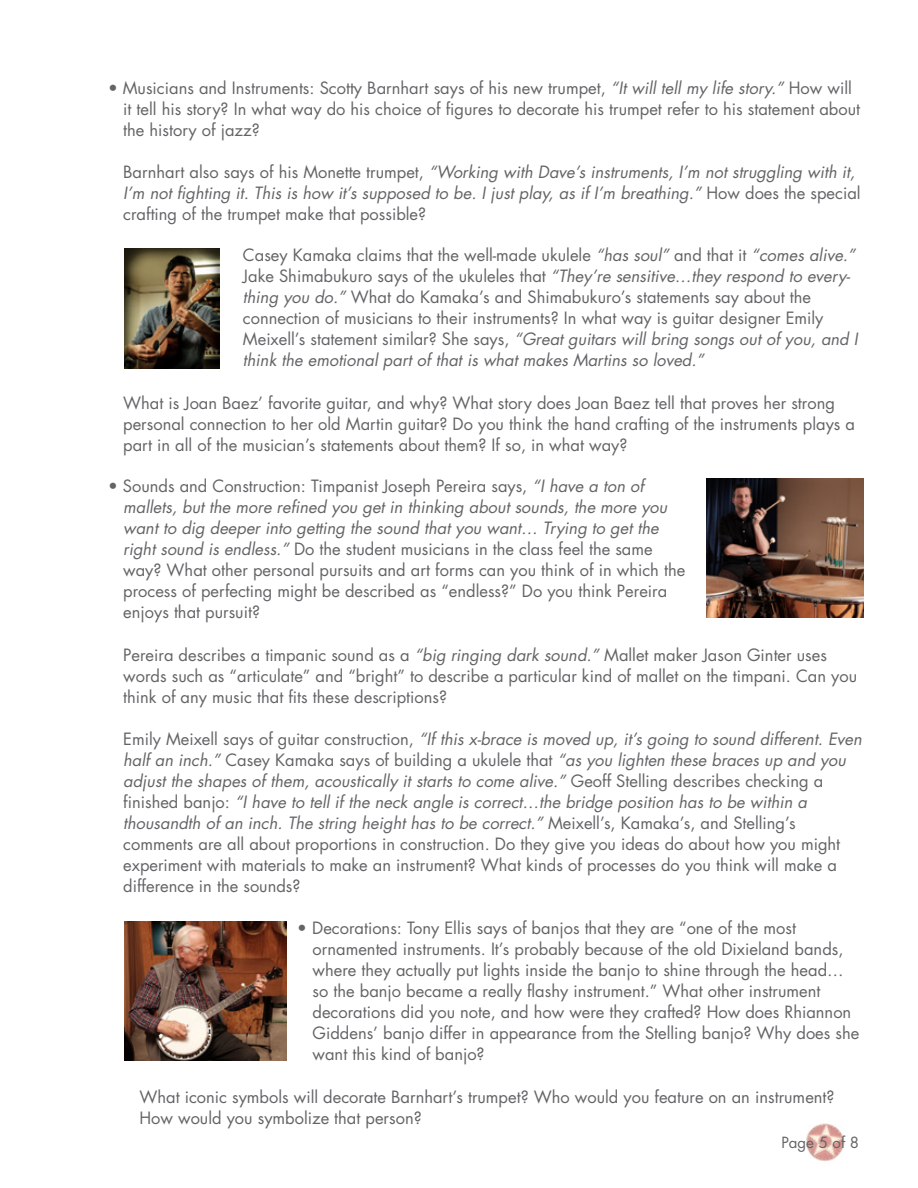
<style>
.page{position:relative;width:918px;height:1188px;background:#fff}
.page>*{position:absolute;margin:0;border:0;box-sizing:border-box;transform-origin:0 0}
.t1{font:16.5px/21px "Futura";color:#636466}
.t2{font:italic 16.5px/21px "Futura";color:#636466}
.t3{font:15px "Futura";color:#636466}
.s1{font-style:italic}
.s2{font-style:normal}
</style>
<div class="page">
<img style="left:806px;top:1123px;width:39px;height:38px">
<img style="left:707px;top:479px;width:157px;height:138px">
<img style="left:124px;top:248px;width:95px;height:120px">
<img style="left:124px;top:922px;width:162px;height:138px">
<p class="t1" style="left:123px;top:77px;width:738px;text-indent:-15px">• Musicians and Instruments: Scotty Barnhart says of his new trumpet, <span class="s1">“It will tell my life story.”</span> How will it tell his story? In what way do his choice of figures to decorate his trumpet refer to his statement about the history of jazz?</p>
<p class="t2" style="left:123px;top:161px;width:739px"><span class="s2">Barnhart also says of his Monette trumpet,</span> “Working with Dave’s instruments, I’m not struggling with it,<br>I’m not fighting it. This is how it’s supposed to be. I just play, as if I’m breathing.” <span class="s2">How does the special crafting of the trumpet make that possible?</span></p>
<p class="t1" style="left:243px;top:245px;width:616px">Casey Kamaka claims that the well-made ukulele <span class="s1">“has soul”</span> and that it <span class="s1">“comes alive.” </span>Jake Shimabukuro says of the ukuleles that <span class="s1">“They’re sensitive…they respond to every&shy;thing you do.”</span> What do Kamaka’s and Shimabukuro’s statements say about the connection of musicians to their instruments? In what way is guitar designer Emily Meixell’s statement similar? She says, <span class="s1">“Great guitars will bring songs out of you, and I think the emotional part of that is what makes Martins so loved.”</span></p>
<p class="t1" style="left:123px;top:393px;width:733px">What is Joan Baez’ favorite guitar, and why? What story does Joan Baez tell that proves her strong personal connection to her old Martin guitar? Do you think the hand crafting of the instruments plays a part in all of the musician’s statements about them? If so, in what way?</p>
<p class="t1" style="left:123px;top:475px;width:564px;text-indent:-15px">• Sounds and Construction: Timpanist Joseph Pereira says, <span class="s1">“I have a ton of mallets, but the more refined you get in thinking about sounds, the more you want to dig deeper into getting the sound that you want… Trying to get the right sound is endless.”</span> Do the student musicians in the class feel the same way? What other personal pursuits and art forms can you think of in which the process of perfecting might be described as “endless?” Do you think Pereira enjoys that pursuit?</p>
<p class="t1" style="left:123px;top:644px;width:735px">Pereira describes a timpanic sound as a <span class="s1">“big ringing dark sound.”</span> Mallet maker Jason Ginter uses words such as “articulate” and “bright” to describe a particular kind of mallet on the timpani. Can you think of any music that fits these descriptions?</p>
<p class="t1" style="left:123px;top:728px;width:740px">Emily Meixell says of guitar construction, <span class="s1">“If this x-brace is moved up, it’s going to sound different. Even half an inch.”</span> Casey Kamaka says of building a ukulele that <span class="s1">“as you lighten these braces up and you adjust the shapes of them, acoustically it starts to come alive.”</span> Geoff Stelling describes checking a finished banjo: <span class="s1">“I have to tell if the neck angle is correct…the bridge position has to be within a thousandth of an inch. The string height has to be correct.”</span> Meixell’s, Kamaka’s, and Stelling’s comments are all about proportions in construction. Do they give you ideas do about how you might experiment with materials to make an instrument? What kinds of processes do you think will make a difference in the sounds?</p>
<p class="t1" style="left:313px;top:918px;width:548px;text-indent:-15px">• Decorations: Tony Ellis says of banjos that they are “one of the most ornamented instruments. It’s probably because of the old Dixieland bands, where they actually put lights inside the banjo to shine through the head… so the banjo became a really flashy instrument.” What other instrument decorations did you note, and how were they crafted? How does Rhiannon Giddens’ banjo differ in appearance from the Stelling banjo? Why does she want this kind of banjo?</p>
<p class="t1" style="left:139px;top:1087px;width:697px">What iconic symbols will decorate Barnhart’s trumpet? Who would you feature on an instrument?<br>How would you symbolize that person?</p>
<p class="t3" style="left:781px;top:1133px;width:79px">Page 5 of 8</p>
</div>
